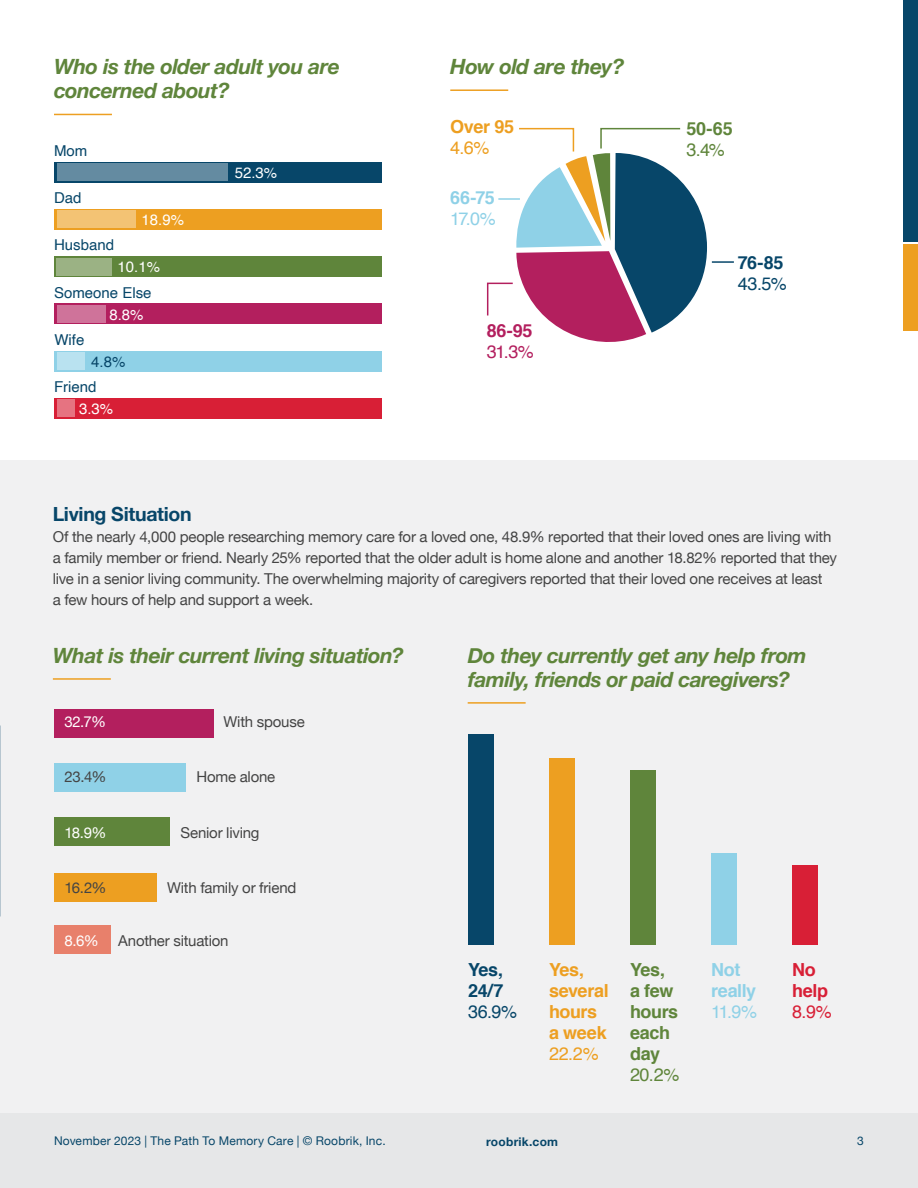
<style>
.page{position:relative;width:918px;height:1188px;background:#fff}
.page>*{position:absolute;margin:0;border:0;box-sizing:border-box;transform-origin:0 0}
.t1{font:italic 700 21px/24px "Helvetica Neue";letter-spacing:-.025em;color:#5f853b}
.t2{font:700 19.5px "Helvetica Neue";letter-spacing:-.015em;color:#074669}
.t3{font:700 18px/21px "Helvetica";letter-spacing:-.02em;color:#ed9f21}
.t4{font:700 18px/21px "Helvetica";letter-spacing:-.02em;color:#5f853b}
.t5{font:700 18px/21px "Helvetica";letter-spacing:-.02em;color:#8fd1e7}
.t6{font:700 18px/21px "Helvetica";letter-spacing:-.02em;color:#074669}
.t7{font:18px "Helvetica";color:#074669}
.t8{font:18px "Helvetica";color:#8fd1e7}
.t9{font:18px "Helvetica";color:#ed9f21}
.t10{font:18px "Helvetica";color:#5f853b}
.t11{font:700 18px/21px "Helvetica";letter-spacing:-.015em;color:#d81f36}
.t12{font:700 18px "Helvetica";color:#b31f5e}
.t13{font:18px "Helvetica";color:#b31f5e}
.t14{font:18px "Helvetica";color:#d81f36}
.t15{font:15px/21px "Helvetica Neue";letter-spacing:-.015em;color:#444}
.t16{font:15px "Helvetica";color:#074669}
.t17{font:15px "Helvetica";color:#fff}
.t18{font:15px "Helvetica Neue";color:#fff}
.t19{font:12px "Helvetica Neue";letter-spacing:.015em;color:#074669}
.t20{font:700 12px "Helvetica Neue";letter-spacing:.02em;color:#074669}
</style>
<div class="page">
<div style="left:0;top:1112px;width:918px;height:76px;background:#e6e7e8"></div>
<div style="left:0;top:460px;width:918px;height:652px;background:#f1f1f2"></div>
<div style="left:904px;top:0;width:14px;height:241px;background:#074669"></div>
<div style="left:904px;top:244px;width:14px;height:86px;background:#ed9f21"></div>
<div style="left:54px;top:257px;width:328px;height:20px;background:#5f853b"></div>
<div style="left:57px;top:258px;width:55px;height:17px;background:#9bb284"></div>
<div style="left:54px;top:304px;width:328px;height:20px;background:#b31f5e"></div>
<div style="left:57px;top:305px;width:48px;height:17px;background:#cf739a"></div>
<div style="left:54px;top:351px;width:328px;height:20px;background:#8fd1e7"></div>
<div style="left:57px;top:353px;width:28px;height:17px;background:#b9e2f0"></div>
<div style="left:54px;top:398px;width:328px;height:20px;background:#d81f36"></div>
<div style="left:57px;top:400px;width:17px;height:17px;background:#e67381"></div>
<div style="left:54px;top:162px;width:328px;height:20px;background:#074669"></div>
<div style="left:57px;top:164px;width:170px;height:17px;background:#648ba1"></div>
<div style="left:54px;top:209px;width:328px;height:20px;background:#ed9f21"></div>
<div style="left:57px;top:211px;width:78px;height:17px;background:#f3c374"></div>
<hr style="left:54px;top:114px;width:58px;height:1px;background:#ed9f21">
<hr style="left:450px;top:89px;width:58px;height:2px;background:#ed9f21">
<hr style="left:53px;top:678px;width:58px;height:2px;background:#ed9f21">
<div style="left:54px;top:925px;width:57px;height:28px;background:#e8806b"></div>
<div style="left:54px;top:873px;width:103px;height:28px;background:#ed9f21"></div>
<div style="left:54px;top:818px;width:115px;height:28px;background:#5f853b"></div>
<div style="left:54px;top:709px;width:160px;height:28px;background:#b31f5e"></div>
<div style="left:54px;top:763px;width:131px;height:28px;background:#8fd1e7"></div>
<hr style="left:468px;top:702px;width:58px;height:2px;background:#ed9f21">
<div style="left:468px;top:734px;width:25px;height:211px;background:#074669"></div>
<div style="left:549px;top:759px;width:25px;height:186px;background:#ed9f21"></div>
<div style="left:630px;top:771px;width:25px;height:174px;background:#5f853b"></div>
<div style="left:711px;top:853px;width:25px;height:92px;background:#8fd1e7"></div>
<div style="left:792px;top:865px;width:25px;height:80px;background:#d81f36"></div>
<hr style="left:712px;top:261px;width:22px;height:2px;background:#074669">
<svg style="left:486px;top:127px;width:221px;height:215px"></svg>
<h1 class="t1" style="left:54px;top:56px;width:287px">Who is the older adult you are concerned about?</h1>
<h1 class="t1" style="left:450px;top:56px;width:175px">How old are they?</h1>
<p class="t16" style="left:54px;top:139px;width:35px">Mom</p>
<p class="t16" style="left:54px;top:187px;width:29px">Dad</p>
<p class="t16" style="left:54px;top:233px;width:62px">Husband</p>
<p class="t17" style="left:141px;top:208px;width:44px">18.9%</p>
<p class="t17" style="left:118px;top:255px;width:44px">10.1%</p>
<p class="t16" style="left:54px;top:281px;width:99px">Someone Else</p>
<p class="t16" style="left:54px;top:328px;width:31px">Wife</p>
<p class="t17" style="left:109px;top:303px;width:36px">8.8%</p>
<p class="t16" style="left:91px;top:350px;width:36px">4.8%</p>
<p class="t16" style="left:54px;top:375px;width:44px">Friend</p>
<p class="t17" style="left:79px;top:397px;width:36px">3.3%</p>
<p class="t17" style="left:235px;top:161px;width:44px">52.3%</p>
<p class="t3" style="left:450px;top:116px;width:66px">Over 95</p>
<p class="t9" style="left:450px;top:134px;width:41px">4.6%</p>
<p class="t5" style="left:450px;top:188px;width:46px">66-75</p>
<p class="t8" style="left:450px;top:205px;width:47px">17.0%</p>
<p class="t12" style="left:487px;top:316px;width:47px">86-95</p>
<p class="t13" style="left:487px;top:338px;width:49px">31.3%</p>
<p class="t4" style="left:686px;top:118px;width:48px">50-65</p>
<p class="t10" style="left:686px;top:136px;width:40px">3.4%</p>
<p class="t6" style="left:738px;top:253px;width:47px">76-85</p>
<p class="t7" style="left:738px;top:270px;width:51px">43.5%</p>
<h2 class="t2" style="left:53px;top:499px;width:140px">Living Situation</h2>
<p class="t15" style="left:53px;top:527px;width:786px">Of the nearly 4,000 people researching memory care for a loved one, 48.9% reported that their loved ones are living with a family member or friend. Nearly 25% reported that the older adult is home alone and another 18.82% reported that they live in a senior living community. The overwhelming majority of caregivers reported that their loved one receives at least<br>a few hours of help and support a week.</p>
<h1 class="t1" style="left:53px;top:644px;width:352px">What is their current living situation?</h1>
<h1 class="t1" style="left:468px;top:644px;width:341px">Do they currently get any help from family, friends or paid caregivers?</h1>
<p class="t18" style="left:64px;top:711px;width:43px">32.7%</p>
<p class="t15" style="left:224px;top:712px;width:83px">With spouse</p>
<p class="t15" style="left:64px;top:767px;width:44px">23.4%</p>
<p class="t15" style="left:196px;top:767px;width:80px">Home alone</p>
<p class="t18" style="left:64px;top:822px;width:43px">18.9%</p>
<p class="t15" style="left:181px;top:823px;width:80px">Senior living</p>
<p class="t15" style="left:64px;top:878px;width:44px">16.2%</p>
<p class="t15" style="left:167px;top:878px;width:131px">With family or friend</p>
<p class="t18" style="left:64px;top:930px;width:36px">8.6%</p>
<p class="t15" style="left:118px;top:931px;width:112px">Another situation</p>
<p class="t6" style="left:468px;top:959px;width:37px">Yes,<br>24/7</p>
<p class="t7" style="left:468px;top:998px;width:51px">36.9%</p>
<p class="t3" style="left:549px;top:959px;width:61px">Yes, several hours a week</p>
<p class="t9" style="left:549px;top:1040px;width:51px">22.2%</p>
<p class="t4" style="left:630px;top:959px;width:50px">Yes, a few hours each day</p>
<p class="t10" style="left:630px;top:1061px;width:51px">20.2%</p>
<p class="t5" style="left:711px;top:959px;width:47px">Not really</p>
<p class="t8" style="left:711px;top:998px;width:48px">11.9%</p>
<p class="t11" style="left:792px;top:959px;width:38px">No help</p>
<p class="t14" style="left:792px;top:998px;width:41px">8.9%</p>
<p class="t19" style="left:54px;top:1132px;width:333px">November 2023 | The Path To Memory Care | © Roobrik, Inc.</p>
<p class="t20" style="left:486px;top:1132px;width:74px">roobrik.com</p>
<p class="t19" style="left:857px;top:1132px;width:8px">3</p>
</div>
